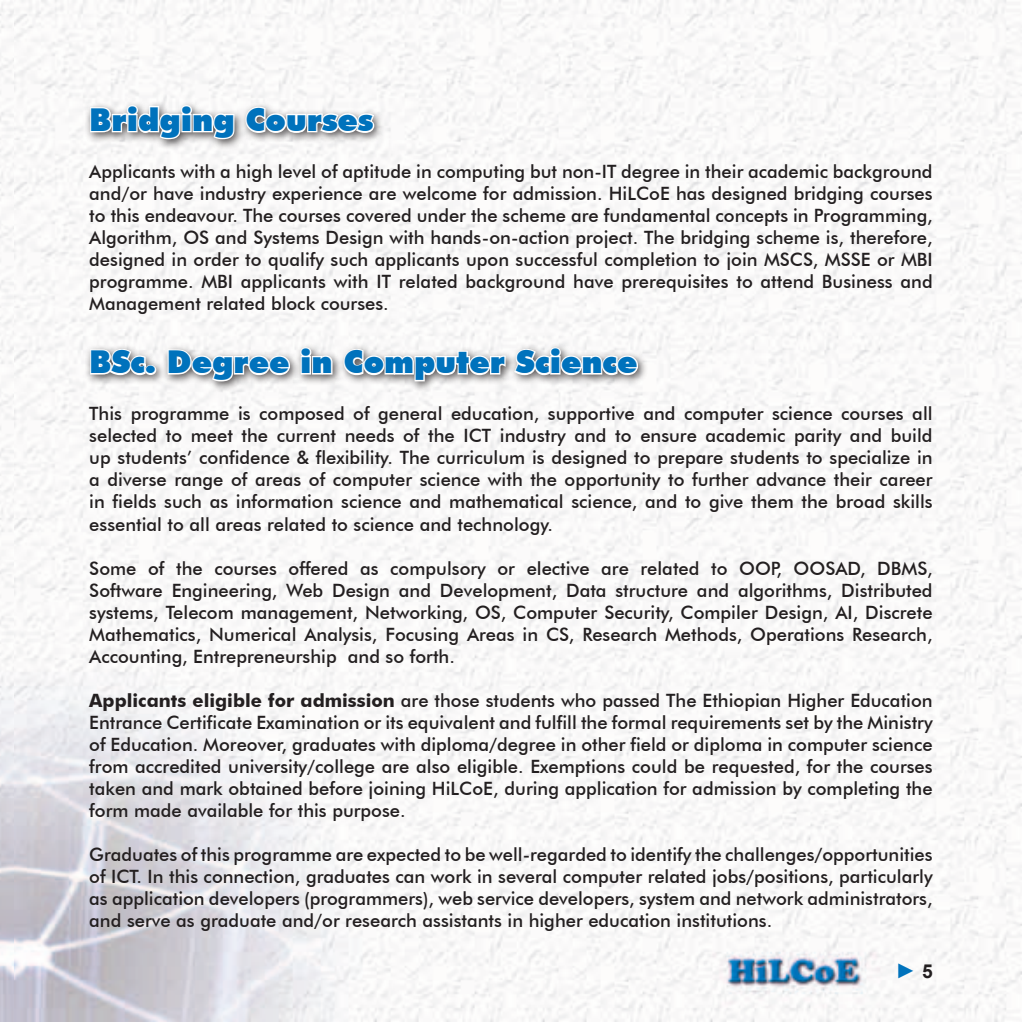
<style>
.page{position:relative;width:1022px;height:1022px;background:#fff}
.page>*{position:absolute;margin:0;border:0;box-sizing:border-box;transform-origin:0 0}
.t1{font:900 31.5px "Futura BT";color:#0072bc}
.t2{font:900 21px "Arial";color:#0072bc}
.t3{font:500 18.38px/22.1px "Futura BT";color:#231f20;text-align:justify}
.s1{font-weight:700}
.s2{font-weight:700;font-size:19.25px;color:#231f20}
</style>
<div class="page">
<img style="left:0;top:0;width:1022px;height:1022px">
<div style="left:84px;top:100px;width:301px;height:50px;background:#231f20;opacity:.75"></div>
<svg style="left:89px;top:104px;width:147px;height:37px"></svg>
<svg style="left:244px;top:105px;width:132px;height:30px"></svg>
<div style="left:84px;top:342px;width:565px;height:51px;background:#231f20;opacity:.75"></div>
<svg style="left:89px;top:347px;width:69px;height:30px"></svg>
<svg style="left:166px;top:348px;width:126px;height:35px"></svg>
<svg style="left:298px;top:346px;width:36px;height:30px"></svg>
<svg style="left:342px;top:347px;width:165px;height:36px"></svg>
<svg style="left:513px;top:346px;width:127px;height:31px"></svg>
<p class="t1" style="left:89px;top:101px;width:285px">Bridging Courses</p>
<p class="t3" style="left:89px;top:160px;width:845px">Applicants with a high level of aptitude in computing but non-IT degree in their academic background and/or have industry experience are welcome for admission. HiLCoE has designed bridging courses to this endeavour. The courses covered under the scheme are fundamental concepts in Programming, Algorithm, OS and Systems Design with hands-on-action project. The bridging scheme is, therefore, designed in order to qualify such applicants upon successful completion to join MSCS, MSSE or MBI programme. MBI applicants with IT related background have prerequisites to attend Business and Management related block courses.</p>
<p class="t1" style="left:89px;top:343px;width:550px">BSc. Degree in Computer Science</p>
<p class="t3" style="left:89px;top:403px;width:845px">This programme is composed of general education, supportive and computer science courses all selected to meet the current needs of the ICT industry and to ensure academic parity and build up students’ confidence &amp; flexibility. The curriculum is designed to prepare students to specialize in a diverse range of areas of computer science with the opportunity to further advance their career in fields such as information science and mathematical science, and to give them the broad skills essential to all areas related to science and technology.</p>
<p class="t3" style="left:89px;top:557px;width:845px">Some of the courses offered as compulsory or elective are related to OOP, OOSAD, DBMS, Software Engineering, Web Design and Development, Data structure and algorithms, Distributed systems, Telecom management, Networking, OS, Computer Security, Compiler Design, AI, Discrete Mathematics, Numerical Analysis, Focusing Areas in CS, Research Methods, Operations Research, Accounting, Entrepreneurship and so forth.</p>
<p class="t3" style="left:89px;top:689px;width:845px"><span class="s1">Applicants eligible for admission</span> are those students who passed The Ethiopian Higher Education Entrance Certificate Examination or its equivalent and fulfill the formal requirements set by the Ministry of Education. Moreover, graduates with diploma/degree in other field or diploma in computer science from accredited university/college are also eligible. Exemptions could be requested, for the courses taken and mark obtained before joining HiLCoE, during application for admission by completing the form made available for this purpose.</p>
<p class="t3" style="left:89px;top:844px;width:845px">Graduates of this programme are expected to be well-regarded to identify the challenges/opportunities of ICT. In this connection, graduates can work in several computer related jobs/positions, particularly as application developers (programmers), web service developers, system and network administrators, and serve as graduate and/or research assistants in higher education institutions.</p>
<p class="t2" style="left:895px;top:955px;width:39px">► <span class="s2">5</span></p>
</div>
